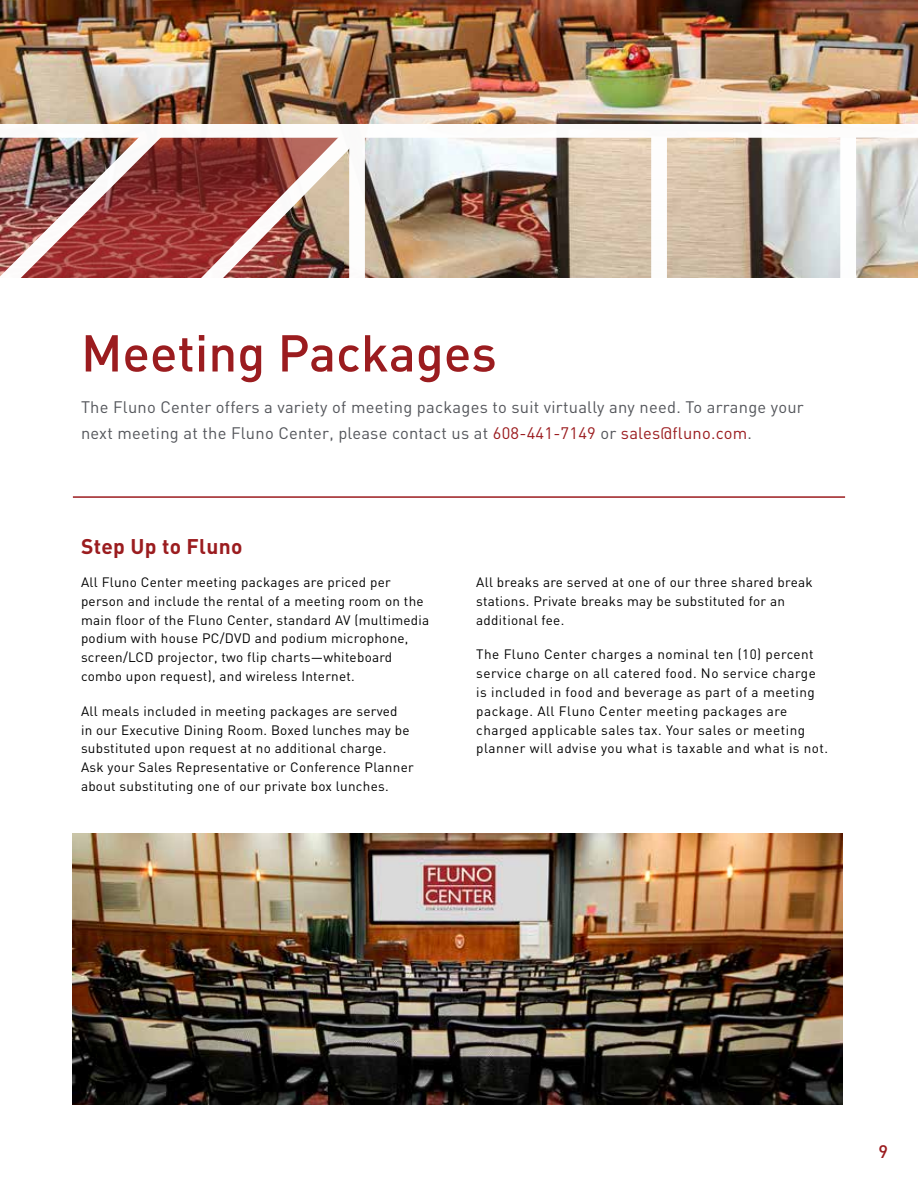
<style>
.page{position:relative;width:918px;height:1188px;background:#fff}
.page>*{position:absolute;margin:0;border:0;box-sizing:border-box;transform-origin:0 0}
.t1{font:500 51px "DIN";color:#9b1c1f}
.t2{font:700 21px "DIN";letter-spacing:.015em;color:#9b1c1f}
.t3{font:500 18px "DIN";color:#9b1c1f}
.t4{font:16.5px/25.5px "DIN";letter-spacing:.015em;color:#54565b}
.t5{font:13.5px/18.8px "DIN";letter-spacing:.02em;color:#000}
.s1{color:#9b1c1f}
</style>
<div class="page">
<img style="left:0;top:0;width:918px;height:278px">
<div style="left:0;top:124px;width:918px;height:14px;background:#fff"></div>
<div style="left:840px;top:124px;width:16px;height:154px;background:#fff"></div>
<div style="left:651px;top:130px;width:16px;height:148px;background:#fff"></div>
<img style="left:0;top:137px;width:379px;height:141px">
<img style="left:73px;top:834px;width:769px;height:271px">
<hr style="left:73px;top:496px;width:772px;height:2px;background:#9b1c1f">
<h1 class="t1" style="left:81px;top:321px;width:417px">Meeting Packages</h1>
<p class="t4" style="left:81px;top:394px;width:724px">The Fluno Center offers a variety of meeting packages to suit virtually any need. To arrange your next meeting at the Fluno Center, please contact us at <span class="s1">608-441-7149</span> or <span class="s1">sales@fluno.com</span>.</p>
<h2 class="t2" style="left:81px;top:533px;width:163px">Step Up to Fluno</h2>
<p class="t5" style="left:81px;top:573px;width:350px">All Fluno Center meeting packages are priced per person and include the rental of a meeting room on the main floor of the Fluno Center, standard AV (multimedia podium with house PC/DVD and podium microphone, screen/LCD projector, two flip charts—whiteboard combo upon request), and wireless Internet.</p>
<p class="t5" style="left:81px;top:701px;width:334px">All meals included in meeting packages are served<br>in our Executive Dining Room. Boxed lunches may be substituted upon request at no additional charge.<br>Ask your Sales Representative or Conference Planner about substituting one of our private box lunches.</p>
<p class="t5" style="left:476px;top:573px;width:338px">All breaks are served at one of our three shared break stations. Private breaks may be substituted for an additional fee.</p>
<p class="t5" style="left:476px;top:645px;width:353px">The Fluno Center charges a nominal ten (10) percent service charge on all catered food. No service charge is included in food and beverage as part of a meeting package. All Fluno Center meeting packages are charged applicable sales tax. Your sales or meeting planner will advise you what is taxable and what is not.</p>
<h3 class="t3" style="left:878px;top:1140px;width:11px">9</h3>
</div>
